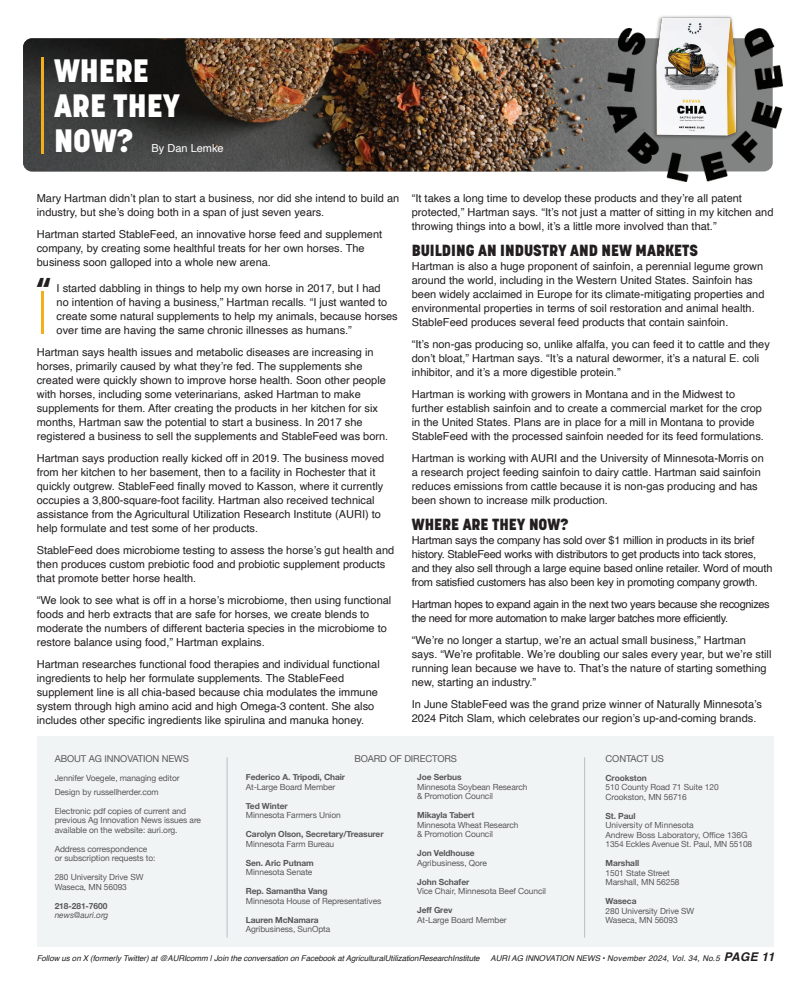
<style>
.page{position:relative;width:810px;height:990px;background:#fff}
.page>*{position:absolute;margin:0;border:0;box-sizing:border-box;transform-origin:0 0}
.t1{font:800 32.1px/35.3px "Korolev";color:#fff}
.t2{font:800 27px "Korolev";color:#231f20}
.t3{font:800 16px "Korolev";color:#231f20}
.t4{font:11px/14px "Helvetica";color:#231f20}
.t5{font:11px/14px "Helvetica";letter-spacing:-.02em;color:#231f20}
.t6{font:11px/14px "Helvetica";letter-spacing:-.03em;color:#231f20}
.t7{font:11px "Helvetica";color:#fff}
.t8{font:9.5px "Helvetica Neue";letter-spacing:-.01em;color:#57585a}
.t9{font:8.4px/9.5px "Helvetica Neue";letter-spacing:-.01em;color:#57585a}
.t10{font:700 8.4px "Helvetica Neue";letter-spacing:-.01em;color:#57585a}
.t11{font:italic 8.4px "Helvetica Neue";letter-spacing:-.01em;color:#57585a}
.t12{font:italic 8px "Helvetica";letter-spacing:-.01em;color:#231f20}
.s1{font-weight:700;font-size:12px}
</style>
<div class="page">
<img style="left:23px;top:38px;width:585px;height:133px">
<div style="left:37px;top:736px;width:737px;height:210px;background:#f1f4f5"></div>
<hr style="left:227px;top:758px;width:1px;height:179px;background:#bcbdc0">
<hr style="left:584px;top:758px;width:1px;height:179px;background:#bcbdc0">
<img style="left:608px;top:29px;width:174px;height:152px">
<img style="left:631px;top:15px;width:128px;height:126px">
<hr style="left:41px;top:58px;width:3px;height:96px;background:#f4ae1a">
<hr style="left:41px;top:291px;width:3px;height:43px;background:#f4ae1a">
<h1 class="t1" style="left:54px;top:53px;width:127px">WHERE<br>ARE THEY<br>NOW?</h1>
<p class="t7" style="left:152px;top:140px;width:74px">By Dan Lemke</p>
<p class="t4" style="left:37px;top:192px;width:364px">Mary Hartman didn’t plan to start a business, nor did she intend to build an industry, but she’s doing both in a span of just seven years.</p>
<p class="t4" style="left:37px;top:228px;width:347px">Hartman started StableFeed, an innovative horse feed and supplement company, by creating some healthful treats for her own horses. The business soon galloped into a whole new arena.</p>
<h2 class="t2" style="left:37px;top:271px;width:15px">“</h2>
<p class="t4" style="left:57px;top:282px;width:343px">I started dabbling in things to help my own horse in 2017, but I had<br>no intention of having a business,” Hartman recalls. “I just wanted to create some natural supplements to help my animals, because horses over time are having the same chronic illnesses as humans.”</p>
<p class="t4" style="left:37px;top:346px;width:353px">Hartman says health issues and metabolic diseases are increasing in horses, primarily caused by what they’re fed. The supplements she created were quickly shown to improve horse health. Soon other people with horses, including some veterinarians, asked Hartman to make supplements for them. After creating the products in her kitchen for six months, Hartman saw the potential to start a business. In 2017 she registered a business to sell the supplements and StableFeed was born.</p>
<p class="t4" style="left:37px;top:452px;width:349px">Hartman says production really kicked off in 2019. The business moved from her kitchen to her basement, then to a facility in Rochester that it quickly outgrew. StableFeed finally moved to Kasson, where it currently occupies a 3,800-square-foot facility. Hartman also received technical assistance from the Agricultural Utilization Research Institute (AURI) to help formulate and test some of her products.</p>
<p class="t4" style="left:37px;top:544px;width:359px">StableFeed does microbiome testing to assess the horse’s gut health and then produces custom prebiotic food and probiotic supplement products that promote better horse health.</p>
<p class="t4" style="left:37px;top:594px;width:356px">“We look to see what is off in a horse’s microbiome, then using functional foods and herb extracts that are safe for horses, we create blends to moderate the numbers of different bacteria species in the microbiome to restore balance using food,” Hartman explains.</p>
<p class="t4" style="left:37px;top:658px;width:344px">Hartman researches functional food therapies and individual functional ingredients to help her formulate supplements. The StableFeed supplement line is all chia-based because chia modulates the immune system through high amino acid and high Omega-3 content. She also includes other specific ingredients like spirulina and manuka honey.</p>
<p class="t4" style="left:412px;top:192px;width:363px">“It takes a long time to develop these products and they’re all patent protected,” Hartman says. “It’s not just a matter of sitting in my kitchen and throwing things into a bowl, it’s a little more involved than that.”</p>
<h3 class="t3" style="left:412px;top:241px;width:288px">BUILDING AN INDUSTRY AND NEW MARKETS</h3>
<p class="t4" style="left:412px;top:260px;width:354px">Hartman is also a huge proponent of sainfoin, a perennial legume grown around the world, including in the Western United States. Sainfoin has been widely acclaimed in Europe for its climate-mitigating properties and environmental properties in terms of soil restoration and animal health.<br>StableFeed produces several feed products that contain sainfoin.</p>
<p class="t4" style="left:412px;top:338px;width:360px">“It’s non-gas producing so, unlike alfalfa, you can feed it to cattle and they don’t bloat,” Hartman says. “It’s a natural dewormer, it’s a natural E. coli inhibitor, and it’s a more digestible protein.”</p>
<p class="t4" style="left:412px;top:388px;width:354px">Hartman is working with growers in Montana and in the Midwest to further establish sainfoin and to create a commercial market for the crop in the United States. Plans are in place for a mill in Montana to provide StableFeed with the processed sainfoin needed for its feed formulations.</p>
<p class="t4" style="left:412px;top:452px;width:354px">Hartman is working with AURI and the University of Minnesota-Morris on a research project feeding sainfoin to dairy cattle. Hartman said sainfoin reduces emissions from cattle because it is non-gas producing and has been shown to increase milk production.</p>
<h3 class="t3" style="left:412px;top:515px;width:158px">WHERE ARE THEY NOW?</h3>
<p class="t5" style="left:412px;top:534px;width:362px">Hartman says the company has sold over $1 million in products in its brief history. StableFeed works with distributors to get products into tack stores, and they also sell through a large equine based online retailer. Word of mouth from satisfied customers has also been key in promoting company growth.</p>
<p class="t6" style="left:412px;top:598px;width:360px">Hartman hopes to expand again in the next two years because she recognizes the need for more automation to make larger batches more efficiently.</p>
<p class="t4" style="left:412px;top:634px;width:361px">“We’re no longer a startup, we’re an actual small business,” Hartman says. “We’re profitable. We’re doubling our sales every year, but we’re still running lean because we have to. That’s the nature of starting something new, starting an industry.”</p>
<p class="t4" style="left:412px;top:698px;width:352px">In June StableFeed was the grand prize winner of Naturally Minnesota’s<br>2024 Pitch Slam, which celebrates our region’s up-and-coming brands.</p>
<p class="t8" style="left:55px;top:752px;width:136px">ABOUT AG INNOVATION NEWS</p>
<p class="t9" style="left:55px;top:771px;width:127px;line-height:14px">Jennifer Voegele, managing editor<br>Design by russellherder.com</p>
<p class="t9" style="left:55px;top:807px;width:148px">Electronic pdf copies of current and previous Ag Innovation News issues are available on the website: auri.org.</p>
<p class="t9" style="left:55px;top:845px;width:102px">Address correspondence or subscription requests to:</p>
<p class="t9" style="left:55px;top:873px;width:90px">280 University Drive SW<br>Waseca, MN 56093</p>
<p class="t10" style="left:55px;top:899px;width:54px">218-281-7600</p>
<p class="t11" style="left:55px;top:909px;width:55px">news@auri.org</p>
<p class="t8" style="left:354px;top:752px;width:104px">BOARD OF DIRECTORS</p>
<p class="t10" style="left:246px;top:771px;width:101px">Federico A. Tripodi, Chair</p>
<p class="t9" style="left:246px;top:782px;width:91px">At-Large Board Member</p>
<p class="t10" style="left:246px;top:799px;width:43px">Ted Winter</p>
<p class="t9" style="left:246px;top:811px;width:97px">Minnesota Farmers Union</p>
<p class="t10" style="left:246px;top:828px;width:139px">Carolyn Olson, Secretary/Treasurer</p>
<p class="t9" style="left:246px;top:839px;width:90px">Minnesota Farm Bureau</p>
<p class="t10" style="left:246px;top:856px;width:70px">Sen. Aric Putnam</p>
<p class="t9" style="left:246px;top:868px;width:68px">Minnesota Senate</p>
<p class="t10" style="left:246px;top:885px;width:83px">Rep. Samantha Vang</p>
<p class="t9" style="left:246px;top:896px;width:137px">Minnesota House of Representatives</p>
<p class="t10" style="left:246px;top:913px;width:74px">Lauren McNamara</p>
<p class="t9" style="left:246px;top:925px;width:86px">Agribusiness, SunOpta</p>
<p class="t10" style="left:417px;top:770px;width:46px">Joe Serbus</p>
<p class="t9" style="left:417px;top:782px;width:112px">Minnesota Soybean Research &amp; Promotion Council</p>
<p class="t10" style="left:417px;top:809px;width:59px">Mikayla Tabert</p>
<p class="t9" style="left:417px;top:820px;width:103px">Minnesota Wheat Research &amp; Promotion Council</p>
<p class="t10" style="left:417px;top:847px;width:59px">Jon Veldhouse</p>
<p class="t9" style="left:417px;top:858px;width:71px">Agribusiness, Qore</p>
<p class="t10" style="left:417px;top:875px;width:54px">John Schafer</p>
<p class="t9" style="left:417px;top:887px;width:130px">Vice Chair, Minnesota Beef Council</p>
<p class="t10" style="left:417px;top:904px;width:37px">Jeff Grev</p>
<p class="t9" style="left:417px;top:915px;width:91px">At-Large Board Member</p>
<p class="t8" style="left:606px;top:752px;width:60px">CONTACT US</p>
<p class="t10" style="left:606px;top:771px;width:43px">Crookston</p>
<p class="t9" style="left:606px;top:783px;width:115px">510 County Road 71 Suite 120<br>Crookston, MN 56716</p>
<p class="t10" style="left:606px;top:809px;width:32px">St. Paul</p>
<p class="t9" style="left:606px;top:821px;width:148px">University of Minnesota<br>Andrew Boss Laboratory, Office 136G<br>1354 Eckles Avenue St. Paul, MN 55108</p>
<p class="t10" style="left:606px;top:857px;width:35px">Marshall</p>
<p class="t9" style="left:606px;top:869px;width:76px">1501 State Street<br>Marshall, MN 56258</p>
<p class="t10" style="left:606px;top:895px;width:33px">Waseca</p>
<p class="t9" style="left:606px;top:907px;width:90px">280 University Drive SW<br>Waseca, MN 56093</p>
<p class="t12" style="left:37px;top:952px;width:444px">Follow us on X (formerly Twitter) at @AURIcomm | Join the conversation on Facebook at AgriculturalUtilizationResearchInstitute</p>
<p class="t12" style="left:491px;top:952px;width:286px">AURI AG INNOVATION NEWS • November 2024, Vol. 34, No.5 <span class="s1">PAGE 11</span></p>
</div>
